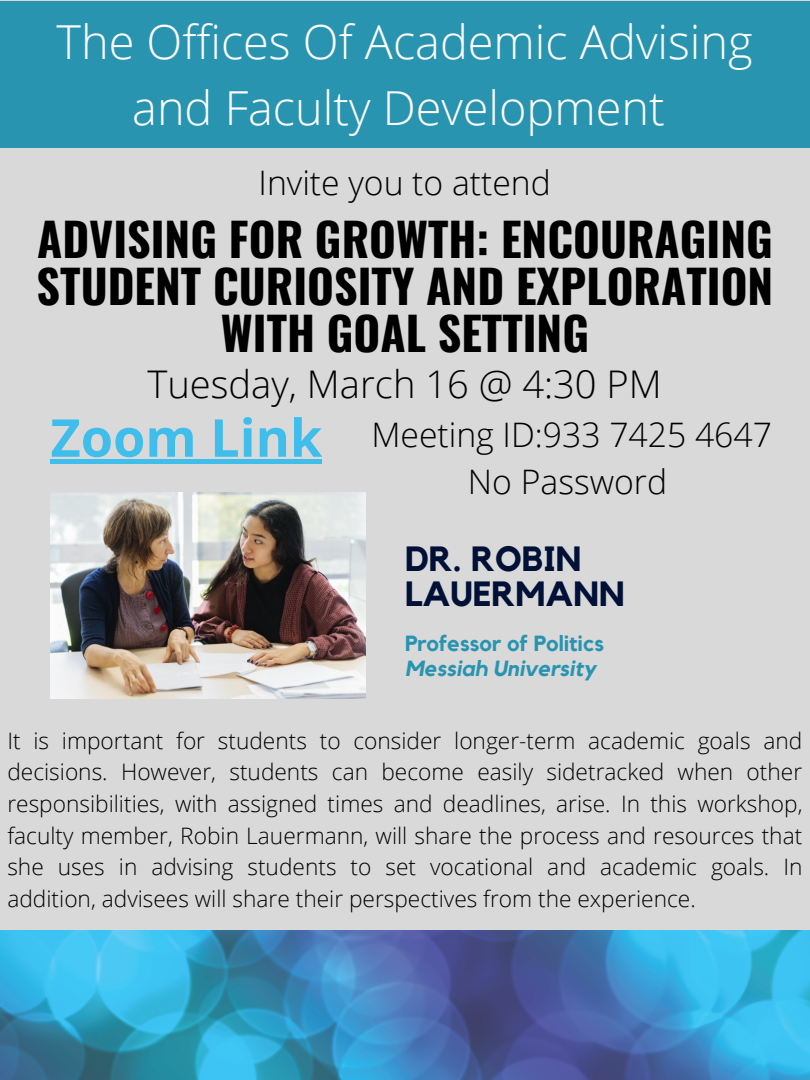
<style>
.page{position:relative;width:810px;height:1080px;background:#d9d9d9}
.page>*{position:absolute;margin:0;border:0;box-sizing:border-box;transform-origin:0 0}
.t1{font:700 52.19px "Open Sans";color:#3fbeec}
.t2{font:300 46.88px "Open Sans";color:#fff}
.t3{font:700 45.88px/47.4px "Oswald";color:#000;text-align:center}
.t4{font:300 38.12px "Open Sans";color:#000}
.t5{font:700 34.94px/34.4px "Kollektif";color:#001137}
.t6{font:300 33.75px "Open Sans";color:#000}
.t7{font:300 22.69px/31.6px "Open Sans";color:#000;text-align:justify}
.t8{font:700 21.81px "Kollektif";color:#2994b0}
.t9{font:italic 700 21.81px "Kollektif";color:#2994b0}
</style>
<div class="page">
<div style="left:0;top:1px;width:810px;height:147px;background:#2994b0"></div>
<img style="left:0;top:931px;width:810px;height:149px">
<img style="left:50px;top:492px;width:315px;height:207px">
<hr style="left:51px;top:460px;width:271px;height:4px;background:#3fbeec">
<p class="t2" style="left:57px;top:9px;width:697px">The Offices Of Academic Advising</p>
<p class="t2" style="left:132px;top:75px;width:534px">and Faculty Development</p>
<p class="t6" style="left:259px;top:159px;width:294px">Invite you to attend</p>
<p class="t3" style="left:37px;top:213px;width:738px">ADVISING FOR GROWTH: ENCOURAGING<br>STUDENT CURIOSITY AND EXPLORATION<br>WITH GOAL SETTING</p>
<p class="t4" style="left:148px;top:357px;width:516px">Tuesday, March 16 @ 4:30 PM</p>
<p class="t6" style="left:371px;top:411px;width:402px">Meeting ID:933 7425 4647</p>
<p class="t6" style="left:468px;top:458px;width:201px">No Password</p>
<p class="t1" style="left:51px;top:401px;width:273px">Zoom Link</p>
<p class="t5" style="left:405px;top:543px;width:221px">DR. ROBIN<br>LAUERMANN</p>
<p class="t8" style="left:405px;top:633px;width:201px">Professor of Politics</p>
<p class="t9" style="left:405px;top:659px;width:193px">Messiah University</p>
<p class="t7" style="left:7px;top:724px;width:797px">It is important for students to consider longer-term academic goals and decisions. However, students can become easily sidetracked when other responsibilities, with assigned times and deadlines, arise. In this workshop, faculty member, Robin Lauermann, will share the process and resources that she uses in advising students to set vocational and academic goals. In addition, advisees will share their perspectives from the experience.</p>
</div>
